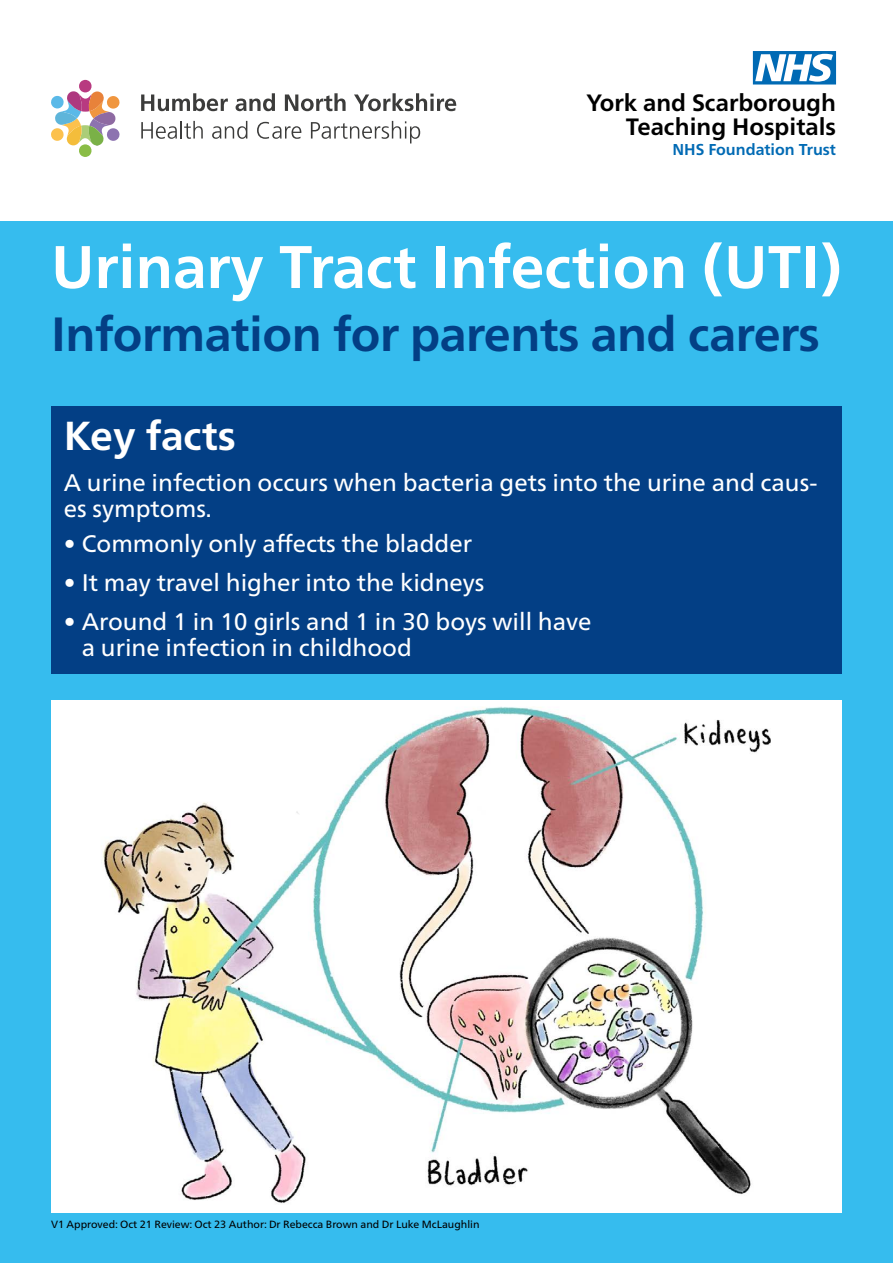
<style>
.page{position:relative;width:893px;height:1263px;background:#fff}
.page>*{position:absolute;margin:0;border:0;box-sizing:border-box;transform-origin:0 0}
.t1{font:700 60px "Frutiger Neue LTCYR";color:#fff}
.t2{font:700 48px "Frutiger Neue LTCYR";letter-spacing:-.01em;color:#033f85}
.t3{font:700 40.5px "Frutiger Neue LTCYR";color:#fff}
.t4{font:24px/26.2px "Frutiger Neue LTCYR";color:#fff}
.t5{font:700 23.7px/24px "Frutiger Neue LTCYR";color:#000;text-align:right}
.t6{font:700 15.75px "Frutiger Neue LTCYR";color:#006ab4}
.t7{font:10.5px "Frutiger Neue LTCYR";color:#000}
</style>
<div class="page">
<div style="left:0;top:221px;width:893px;height:1042px;background:#36bcee"></div>
<div style="left:51px;top:406px;width:791px;height:268px;background:#033f85"></div>
<div style="left:51px;top:701px;width:791px;height:512px;background:#fff"></div>
<img style="left:101px;top:706px;width:670px;height:497px">
<svg style="left:51px;top:80px;width:69px;height:77px"></svg>
<svg style="left:141px;top:93px;width:87px;height:18px"></svg>
<svg style="left:236px;top:93px;width:39px;height:18px"></svg>
<svg style="left:285px;top:93px;width:61px;height:18px"></svg>
<svg style="left:354px;top:93px;width:102px;height:18px"></svg>
<svg style="left:141px;top:121px;width:62px;height:18px"></svg>
<svg style="left:212px;top:121px;width:35px;height:18px"></svg>
<svg style="left:257px;top:122px;width:44px;height:17px"></svg>
<svg style="left:311px;top:121px;width:109px;height:22px"></svg>
<svg style="left:753px;top:51px;width:83px;height:34px"></svg>
<p class="t5" style="left:586px;top:91px;width:251px">York and Scarborough<br>Teaching Hospitals</p>
<p class="t6" style="left:672px;top:140px;width:165px">NHS Foundation Trust</p>
<h1 class="t1" style="left:51px;top:232px;width:792px">Urinary Tract Infection (UTI)</h1>
<h2 class="t2" style="left:51px;top:306px;width:771px">Information for parents and carers</h2>
<h3 class="t3" style="left:64px;top:411px;width:174px">Key facts</h3>
<p class="t4" style="left:64px;top:469px;width:755px">A urine infection occurs when bacteria gets into the urine and caus&shy;es symptoms.</p>
<p class="t4" style="left:64px;top:530px;width:410px">• Commonly only affects the bladder</p>
<p class="t4" style="left:64px;top:569px;width:422px">• It may travel higher into the kidneys</p>
<p class="t4" style="left:82px;top:608px;width:511px;text-indent:-18px">• Around 1 in 10 girls and 1 in 30 boys will have a urine infection in childhood</p>
<p class="t7" style="left:51px;top:1218px;width:430px">V1 Approved: Oct 21 Review: Oct 23 Author: Dr Rebecca Brown and Dr Luke McLaughlin</p>
</div>
